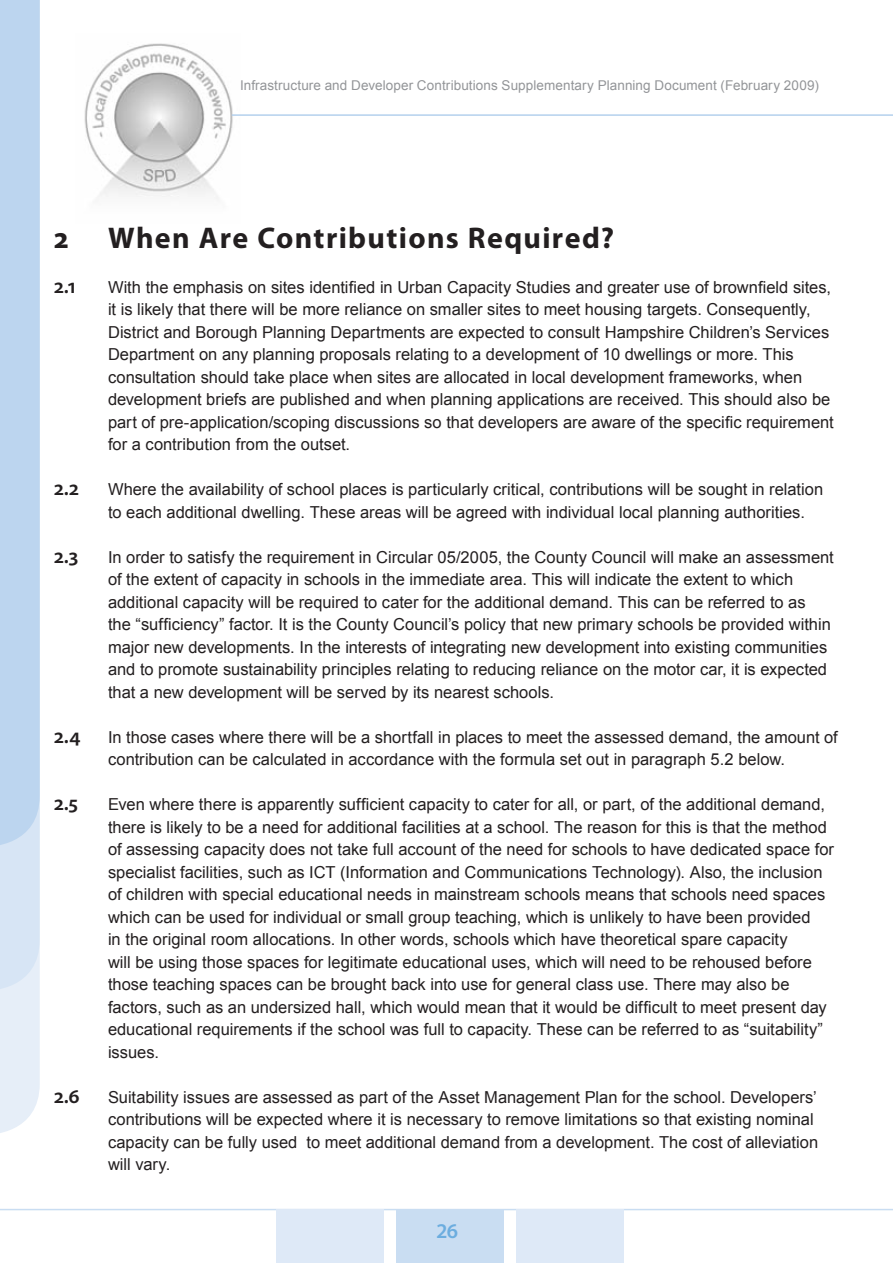
<style>
.page{position:relative;width:893px;height:1263px;background:#fff}
.page>*{position:absolute;margin:0;border:0;box-sizing:border-box;transform-origin:0 0}
.t1{font:700 30px "Myriad Pro";letter-spacing:.045em;color:#231f20}
.t2{font:600 21px "Myriad Pro";color:#231f20}
.t3{font:600 21px "Myriad Pro";color:#6caddf}
.t4{font:16.5px/22.5px "Arial";color:#231f20}
.t5{font:13.5px "Arial";letter-spacing:.005em;color:#939598}
</style>
<div class="page">
<img style="left:84px;top:43px;width:149px;height:156px">
<svg style="left:0;top:1209px;width:893px;height:2px"></svg>
<svg style="left:0;top:990px;width:40px;height:143px;background:#e8eff8"></svg>
<div style="left:396px;top:1209px;width:108px;height:54px;background:#c9ddf2"></div>
<svg style="left:0;top:0;width:40px;height:990px;background:#c0d7f0"></svg>
<hr style="left:232px;top:114px;width:661px;height:2px;background:#b4d0ed">
<div style="left:516px;top:1209px;width:108px;height:54px;background:#dee9f7"></div>
<div style="left:276px;top:1209px;width:108px;height:54px;background:#dee9f7"></div>
<p class="t5" style="left:240px;top:76px;width:580px">Infrastructure and Developer Contributions Supplementary Planning Document (February 2009)</p>
<h1 class="t1" style="left:54px;top:218px;width:16px">2</h1>
<h1 class="t1" style="left:108px;top:218px;width:507px">When Are Contributions Required?</h1>
<p class="t2" style="left:54px;top:272px;width:23px">2.1</p>
<p class="t4" style="left:108px;top:276px;width:727px">With the emphasis on sites identified in Urban Capacity Studies and greater use of brownfield sites, it is likely that there will be more reliance on smaller sites to meet housing targets. Consequently, District and Borough Planning Departments are expected to consult Hampshire Children’s Services Department on any planning proposals relating to a development of 10 dwellings or more. This consultation should take place when sites are allocated in local development frameworks, when development briefs are published and when planning applications are received. This should also be part of pre-application/scoping discussions so that developers are aware of the specific requirement for a contribution from the outset.</p>
<p class="t2" style="left:54px;top:475px;width:26px">2.2</p>
<p class="t4" style="left:108px;top:478px;width:717px">Where the availability of school places is particularly critical, contributions will be sought in relation to each additional dwelling. These areas will be agreed with individual local planning authorities.</p>
<p class="t2" style="left:54px;top:542px;width:26px">2.3</p>
<p class="t4" style="left:108px;top:546px;width:727px">In order to satisfy the requirement in Circular 05/2005, the County Council will make an assessment of the extent of capacity in schools in the immediate area. This will indicate the extent to which additional capacity will be required to cater for the additional demand. This can be referred to as<br>the “sufficiency” factor. It is the County Council’s policy that new primary schools be provided within major new developments. In the interests of integrating new development into existing communities and to promote sustainability principles relating to reducing reliance on the motor car, it is expected that a new development will be served by its nearest schools.</p>
<p class="t2" style="left:54px;top:722px;width:28px">2.4</p>
<p class="t4" style="left:108px;top:726px;width:731px">In those cases where there will be a shortfall in places to meet the assessed demand, the amount of contribution can be calculated in accordance with the formula set out in paragraph 5.2 below.</p>
<p class="t2" style="left:54px;top:790px;width:25px">2.5</p>
<p class="t4" style="left:108px;top:793px;width:727px">Even where there is apparently sufficient capacity to cater for all, or part, of the additional demand, there is likely to be a need for additional facilities at a school. The reason for this is that the method of assessing capacity does not take full account of the need for schools to have dedicated space for specialist facilities, such as ICT (Information and Communications Technology). Also, the inclusion of children with special educational needs in mainstream schools means that schools need spaces which can be used for individual or small group teaching, which is unlikely to have been provided<br>in the original room allocations. In other words, schools which have theoretical spare capacity<br>will be using those spaces for legitimate educational uses, which will need to be rehoused before those teaching spaces can be brought back into use for general class use. There may also be factors, such as an undersized hall, which would mean that it would be difficult to meet present day educational requirements if the school was full to capacity. These can be referred to as “suitability” issues.</p>
<p class="t2" style="left:54px;top:1082px;width:27px">2.6</p>
<p class="t4" style="left:108px;top:1086px;width:712px">Suitability issues are assessed as part of the Asset Management Plan for the school. Developers’ contributions will be expected where it is necessary to remove limitations so that existing nominal capacity can be fully used to meet additional demand from a development. The cost of alleviation will vary.</p>
<p class="t3" style="left:437px;top:1217px;width:22px">26</p>
</div>
